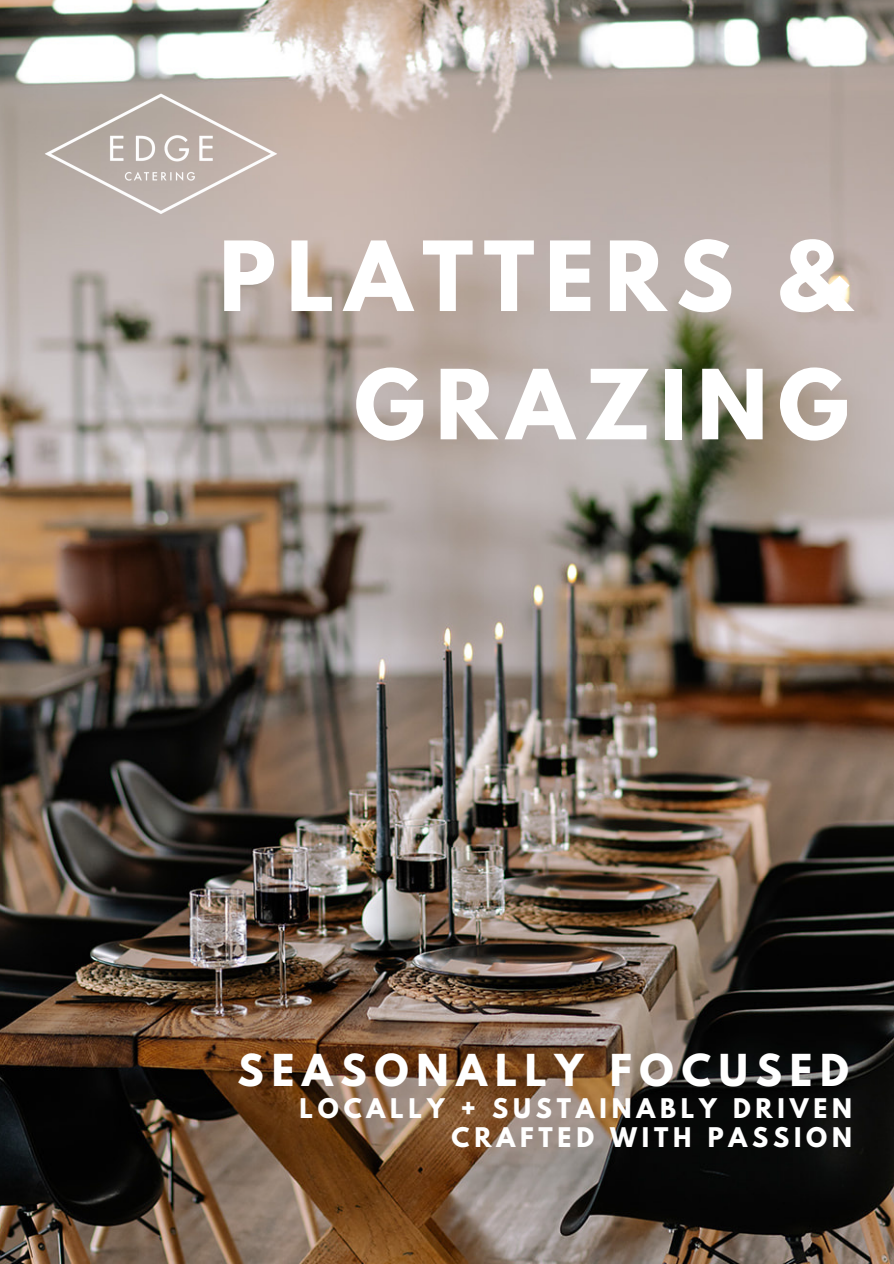
<style>
.page{position:relative;width:894px;height:1264px;background:#fff}
.page>*{position:absolute;margin:0;border:0;box-sizing:border-box;transform-origin:0 0}
.t1{font:700 85.5px/128.2px "League Spartan";letter-spacing:.12em;color:#fff;text-align:right}
.t2{font:700 39px "League Spartan";letter-spacing:.2em;color:#fff}
.t3{font:700 24px "League Spartan";letter-spacing:.2em;color:#fff}
</style>
<div class="page">
<img style="left:0;top:0;width:893px;height:1263px">
<img style="left:43px;top:89px;width:235px;height:129px">
<h1 class="t1" style="left:219px;top:223px;width:631px">PLATTERS &amp;<br>GRAZING</h1>
<p class="t2" style="left:237px;top:1050px;width:612px">SEASONALLY FOCUSED</p>
<p class="t3" style="left:299px;top:1096px;width:553px">LOCALLY + SUSTAINABLY DRIVEN</p>
<p class="t3" style="left:451px;top:1124px;width:402px">CRAFTED WITH PASSION</p>
</div>
